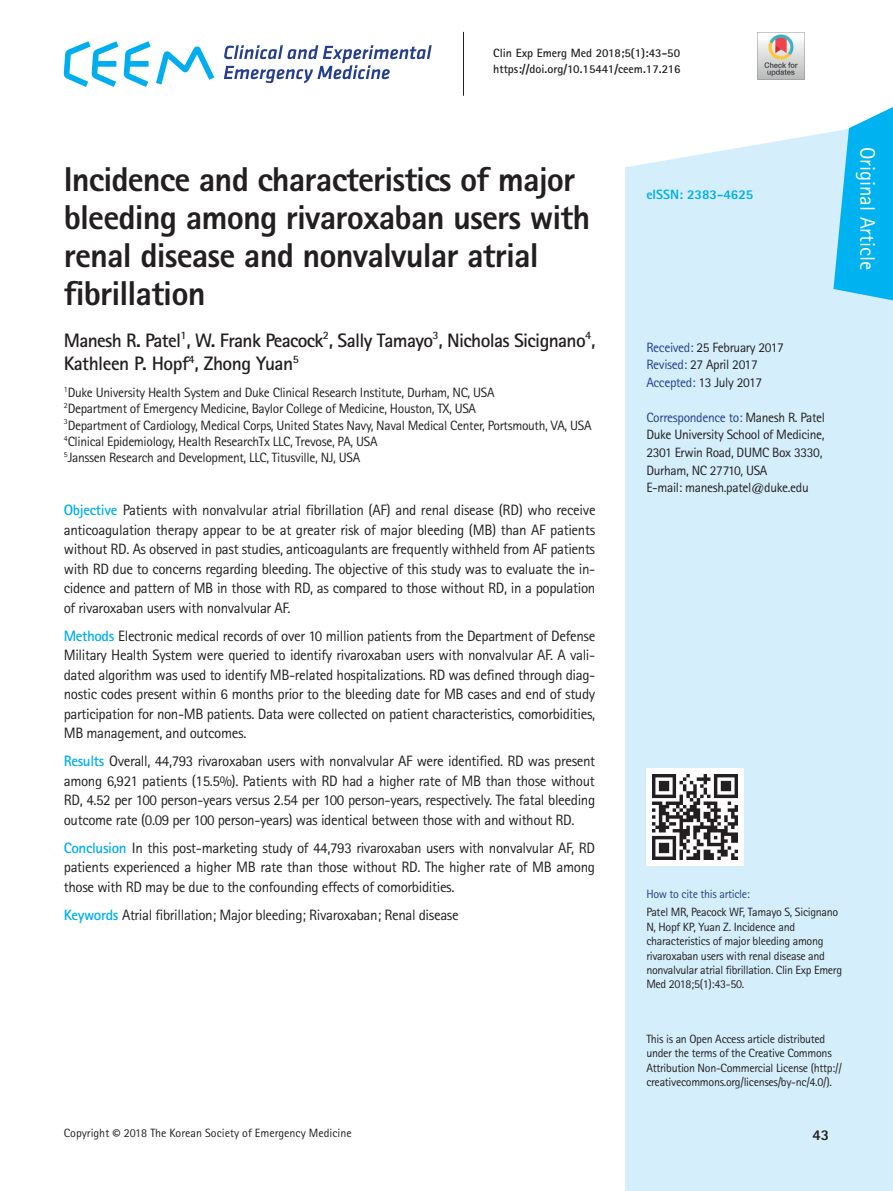
<style>
.page{position:relative;width:893px;height:1191px;background:#fff}
.page>*{position:absolute;margin:0;border:0;box-sizing:border-box;transform-origin:0 0}
.t1{font:800 34.5px/38px "Rotis Sans Serif Std";letter-spacing:-.025em;color:#231f20}
.t2{font:21px "Rotis Sans Serif Std";color:#fff}
.t3{font:700 19.5px/23.4px "Rotis Sans Serif Std";letter-spacing:-.035em;color:#231f20}
.t4{font:15px/19.5px "Rotis Sans Serif Std";letter-spacing:-.025em;color:#231f20;text-align:justify}
.t5{font:800 15px "Rotis Sans Serif Std";color:#231f20}
.t6{font:13.5px/17.5px "Rotis Sans Serif Std";letter-spacing:-.025em;color:#231f20}
.t7{font:800 13.5px "Rotis Sans Serif Std";color:#00aeef}
.t8{font:12px/14.4px "Rotis Sans Serif Std";letter-spacing:-.025em;color:#231f20}
.t9{font:700 12px/16.5px "Rotis Sans Serif Std";color:#231f20}
.t10{font:12px "Rotis Sans Serif Std";color:#231f20}
.t11{font:12px "Rotis Sans Serif Std";letter-spacing:-.025em;color:#253f8e}
.s1{font-weight:700;color:#00aeef}
.s2{color:#253f8e}
.s3{font-family:"Myriad Pro";font-weight:700}
</style>
<div class="page">
<div style="left:625px;top:131px;width:268px;height:1060px;background:#d4effb"></div>
<svg style="left:833px;top:107px;width:60px;height:193px;background:#31c0f1"></svg>
<svg style="left:64px;top:41px;width:54px;height:46px"></svg>
<svg style="left:124px;top:41px;width:90px;height:46px"></svg>
<svg style="left:224px;top:45px;width:208px;height:38px"></svg>
<hr style="left:463px;top:32px;width:1px;height:64px;background:#231f20">
<div style="left:646px;top:768px;width:98px;height:98px;background:#fff"></div>
<img style="left:653px;top:775px;width:85px;height:85px">
<img style="left:758px;top:32px;width:46px;height:47px">
<p class="t9" style="left:493px;top:44px;width:189px">Clin Exp Emerg Med 2018;5(1):43-50 https://doi.org/10.15441/ceem.17.216</p>
<h1 class="t1" style="left:64px;top:160px;width:528px">Incidence and characteristics of major bleeding among rivaroxaban users with renal disease and nonvalvular atrial fibrillation</h1>
<h3 class="t3" style="left:64px;top:328px;width:533px">Manesh R. Patel<sup>1</sup>, W. Frank Peacock<sup>2</sup>, Sally Tamayo<sup>3</sup>, Nicholas Sicignano<sup>4</sup>,<br>Kathleen P. Hopf<sup>4</sup>, Zhong Yuan<sup>5</sup></h3>
<p class="t6" style="left:64px;top:384px;width:529px;line-height:16.2px"><sup>1</sup>Duke University Health System and Duke Clinical Research Institute, Durham, NC, USA<br><sup>2</sup>Department of Emergency Medicine, Baylor College of Medicine, Houston, TX, USA<br><sup>3</sup>Department of Cardiology, Medical Corps, United States Navy, Naval Medical Center, Portsmouth, VA, USA <sup>4</sup>Clinical Epidemiology, Health ResearchTx LLC, Trevose, PA, USA<br><sup>5</sup>Janssen Research and Development, LLC, Titusville, NJ, USA</p>
<p class="t4" style="left:64px;top:500px;width:533px"><span class="s1">Objective</span> Patients with nonvalvular atrial fibrillation (AF) and renal disease (RD) who receive anticoagulation therapy appear to be at greater risk of major bleeding (MB) than AF patients without RD. As observed in past studies, anticoagulants are frequently withheld from AF patients with RD due to concerns regarding bleeding. The objective of this study was to evaluate the in&shy;cidence and pattern of MB in those with RD, as compared to those without RD, in a population of rivaroxaban users with nonvalvular AF.</p>
<p class="t4" style="left:64px;top:626px;width:533px"><span class="s1">Methods</span> Electronic medical records of over 10 million patients from the Department of Defense Military Health System were queried to identify rivaroxaban users with nonvalvular AF. A vali&shy;dated algorithm was used to identify MB-related hospitalizations. RD was defined through diag&shy;nostic codes present within 6 months prior to the bleeding date for MB cases and end of study participation for non-MB patients. Data were collected on patient characteristics, comorbidities, MB management, and outcomes.</p>
<p class="t4" style="left:64px;top:751px;width:533px"><span class="s1">Results</span> Overall, 44,793 rivaroxaban users with nonvalvular AF were identified. RD was present among 6,921 patients (15.5%). Patients with RD had a higher rate of MB than those without RD, 4.52 per 100 person-years versus 2.54 per 100 person-years, respectively. The fatal bleeding outcome rate (0.09 per 100 person-years) was identical between those with and without RD.</p>
<p class="t4" style="left:64px;top:838px;width:533px"><span class="s1">Conclusion</span> In this post-marketing study of 44,793 rivaroxaban users with nonvalvular AF, RD patients experienced a higher MB rate than those without RD. The higher rate of MB among those with RD may be due to the confounding effects of comorbidities.</p>
<p class="t4" style="left:64px;top:905px;width:396px"><span class="s1">Keywords</span> Atrial fibrillation; Major bleeding; Rivaroxaban; Renal disease</p>
<p class="t7" style="left:646px;top:185px;width:109px">eISSN: 2383-4625</p>
<p class="t6" style="left:646px;top:338px;width:139px"><span class="s2">Received:</span> 25 February 2017<br><span class="s2">Revised:</span> 27 April 2017<br><span class="s2">Accepted:</span> 13 July 2017</p>
<p class="t6" style="left:646px;top:408px;width:180px"><span class="s2">Correspondence to:</span> Manesh R. Patel<br>Duke University School of Medicine,<br>2301 Erwin Road, DUMC Box 3330,<br>Durham, NC 27710, USA<br>E-mail: manesh.patel@duke.edu</p>
<h2 class="t2" style="left:880px;top:147px;width:125px;rotate:90deg">Original Article</h2>
<p class="t11" style="left:646px;top:886px;width:105px">How to cite this article:</p>
<p class="t8" style="left:646px;top:905px;width:197px">Patel MR, Peacock WF, Tamayo S, Sicignano N, Hopf KP, Yuan Z. Incidence and characteristics of major bleeding among rivaroxaban users with renal disease and nonvalvular atrial fibrillation. Clin Exp Emerg Med 2018;5(1):43-50.</p>
<p class="t8" style="left:646px;top:1031px;width:197px">This is an Open Access article distributed under the terms of the Creative Commons Attribution Non-Commercial License (http:// creativecommons.org/licenses/by-nc/4.0/).</p>
<p class="t10" style="left:64px;top:1126px;width:290px">Copyright <span class="s3">©</span> 2018 The Korean Society of Emergency Medicine</p>
<p class="t5" style="left:812px;top:1125px;width:18px">43</p>
</div>
